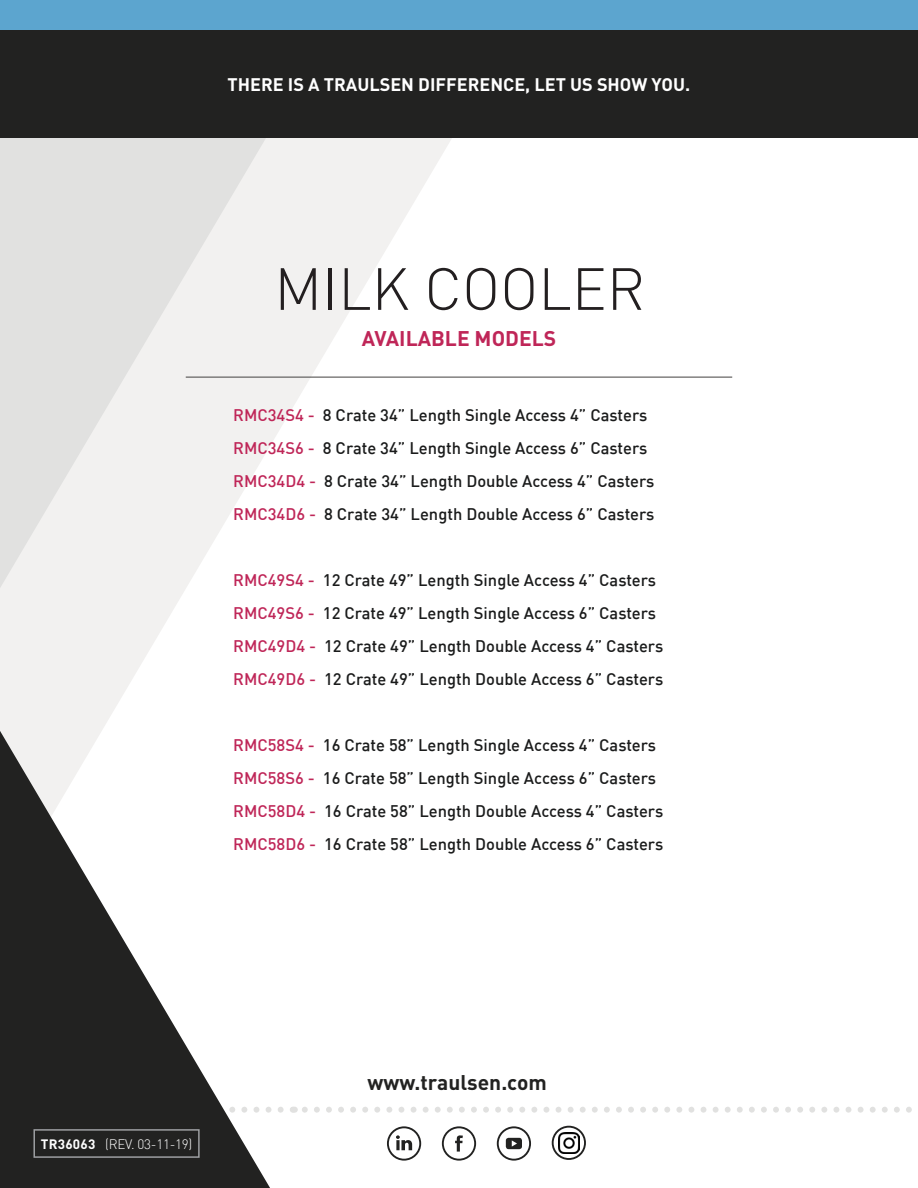
<style>
.page{position:relative;width:918px;height:1188px;background:#fff}
.page>*{position:absolute;margin:0;border:0;box-sizing:border-box;transform-origin:0 0}
.t1{font:300 58.5px "DIN";color:#231f20}
.t2{font:700 21px "DIN";color:#222221}
.t3{font:700 21px "DIN";color:#bf2658}
.t4{font:700 18px "DIN";color:#fff}
.t5{font:500 16.5px "DIN";color:#1a1b1b}
.t6{font:300 13.5px "DIN";letter-spacing:-.02em;color:#fff}
.s1{color:#bf2658}
.s2{font-weight:700}
</style>
<div class="page">
<svg style="left:270px;top:1107px;width:642px;height:6px"></svg>
<svg style="left:0;top:137px;width:534px;height:594px"></svg>
<svg style="left:0;top:137px;width:348px;height:451px;fill:#f2f1f0"></svg>
<div style="left:0;top:0;width:918px;height:137px;background:#222221"></div>
<div style="left:0;top:0;width:918px;height:30px;background:#5ca5cf"></div>
<hr style="left:186px;top:377px;width:546px;height:1px;background:#424140">
<svg style="left:0;top:731px;width:270px;height:457px;fill:#222221"></svg>
<div style="left:33px;top:1129px;width:167px;height:29px;border:2px solid #9d9fa2"></div>
<svg style="left:387px;top:1126px;width:34px;height:35px"></svg>
<svg style="left:497px;top:1126px;width:34px;height:35px"></svg>
<svg style="left:442px;top:1126px;width:34px;height:35px"></svg>
<svg style="left:552px;top:1126px;width:34px;height:34px"></svg>
<img style="left:559px;top:1133px;width:20px;height:20px">
<p class="t4" style="left:228px;top:73px;width:464px">THERE IS A TRAULSEN DIFFERENCE, LET US SHOW YOU.</p>
<p class="t1" style="left:274px;top:253px;width:372px">MILK COOLER</p>
<p class="t3" style="left:362px;top:325px;width:196px">AVAILABLE MODELS</p>
<p class="t5" style="left:233px;top:405px;width:416px"><span class="s1">RMC34S4 -</span> 8 Crate 34” Length Single Access 4” Casters</p>
<p class="t5" style="left:233px;top:438px;width:416px"><span class="s1">RMC34S6 -</span> 8 Crate 34” Length Single Access 6” Casters</p>
<p class="t5" style="left:233px;top:471px;width:423px"><span class="s1">RMC34D4 -</span> 8 Crate 34” Length Double Access 4” Casters</p>
<p class="t5" style="left:233px;top:504px;width:423px"><span class="s1">RMC34D6 -</span> 8 Crate 34” Length Double Access 6” Casters</p>
<p class="t5" style="left:233px;top:570px;width:424px"><span class="s1">RMC49S4 -</span> 12 Crate 49” Length Single Access 4” Casters</p>
<p class="t5" style="left:233px;top:603px;width:424px"><span class="s1">RMC49S6 -</span> 12 Crate 49” Length Single Access 6” Casters</p>
<p class="t5" style="left:233px;top:636px;width:431px"><span class="s1">RMC49D4 -</span> 12 Crate 49” Length Double Access 4” Casters</p>
<p class="t5" style="left:233px;top:669px;width:431px"><span class="s1">RMC49D6 -</span> 12 Crate 49” Length Double Access 6” Casters</p>
<p class="t5" style="left:233px;top:735px;width:424px"><span class="s1">RMC58S4 -</span> 16 Crate 58” Length Single Access 4” Casters</p>
<p class="t5" style="left:233px;top:768px;width:424px"><span class="s1">RMC58S6 -</span> 16 Crate 58” Length Single Access 6” Casters</p>
<p class="t5" style="left:233px;top:801px;width:431px"><span class="s1">RMC58D4 -</span> 16 Crate 58” Length Double Access 4” Casters</p>
<p class="t5" style="left:233px;top:834px;width:431px"><span class="s1">RMC58D6 -</span> 16 Crate 58” Length Double Access 6” Casters</p>
<p class="t6" style="left:41px;top:1135px;width:153px"><span class="s2">TR36063</span> (REV. 03-11-19)</p>
<p class="t2" style="left:367px;top:1069px;width:181px">www.traulsen.com</p>
</div>
